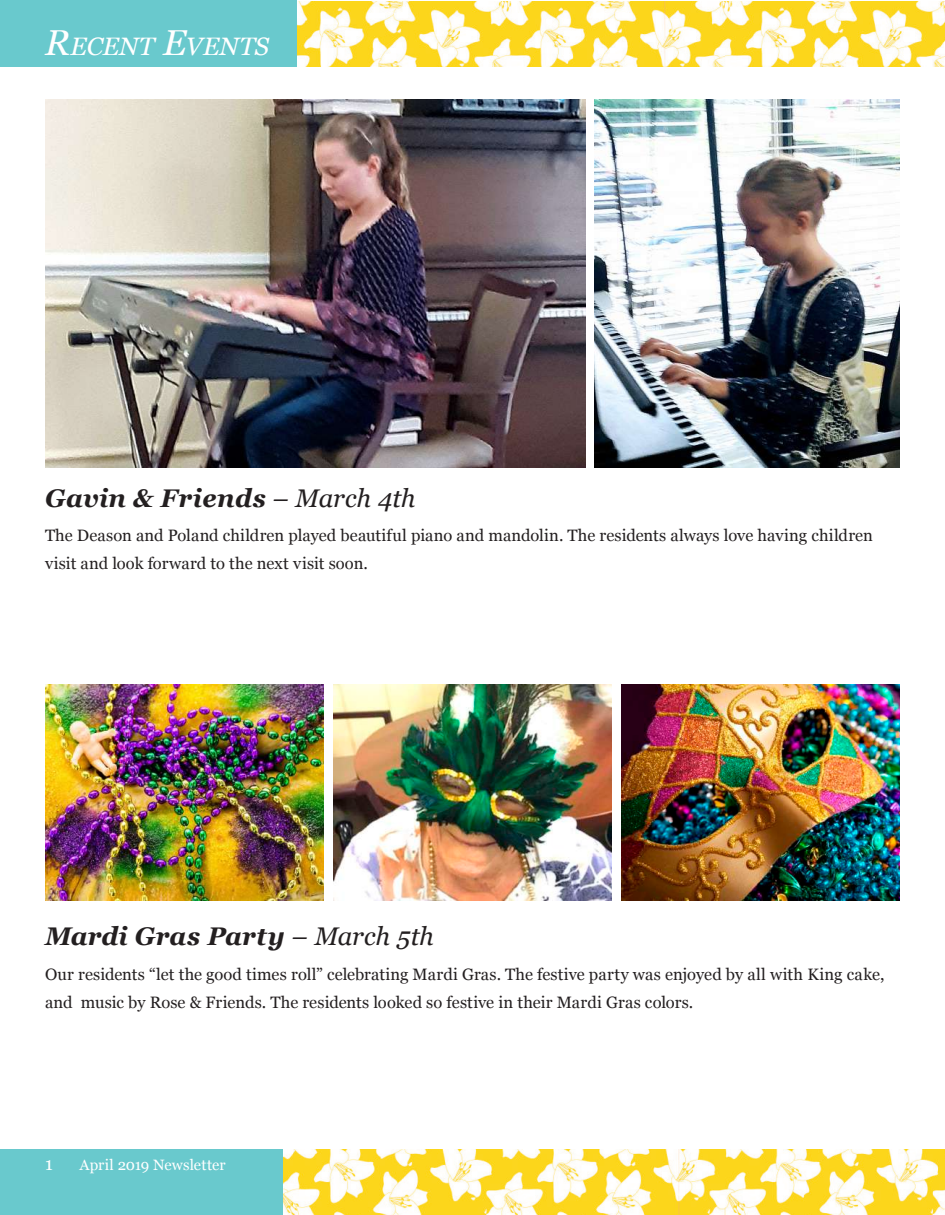
<style>
.page{position:relative;width:945px;height:1215px;background:#fff}
.page>*{position:absolute;margin:0;border:0;box-sizing:border-box;transform-origin:0 0}
.t1{font:italic 700 25.5px "Georgia";letter-spacing:.01em;color:#231f20}
.t2{font:italic 25.2px "Georgia";color:#fff}
.t3{font:18px "Georgia";color:#fff}
.t4{font:16.5px/28.5px "Georgia";letter-spacing:.005em;color:#231f20}
.t5{font:15px "Georgia";color:#fff}
.s1{font-size:36px}
.s2{font-weight:400}
</style>
<div class="page">
<img style="left:296px;top:2px;width:649px;height:64px">
<img style="left:283px;top:1149px;width:662px;height:66px">
<div style="left:0;top:1149px;width:283px;height:66px;background:#69c9cd"></div>
<img style="left:45px;top:100px;width:540px;height:368px">
<img style="left:595px;top:100px;width:305px;height:368px">
<img style="left:45px;top:684px;width:278px;height:216px">
<img style="left:334px;top:684px;width:278px;height:216px">
<img style="left:622px;top:684px;width:278px;height:216px">
<div style="left:0;top:0;width:296px;height:67px;background:#69c9cd"></div>
<h2 class="t2" style="left:45px;top:28px;width:226px"><span class="s1">R</span>ECENT <span class="s1">E</span>VENTS</h2>
<h1 class="t1" style="left:45px;top:479px;width:372px">Gavin &amp; Friends <span class="s2">– March 4th</span></h1>
<p class="t4" style="left:45px;top:520px;width:829px">The Deason and Poland children played beautiful piano and mandolin. The residents always love having children visit and look forward to the next visit soon.</p>
<h1 class="t1" style="left:45px;top:918px;width:390px">Mardi Gras Party <span class="s2">– March 5th</span></h1>
<p class="t4" style="left:45px;top:959px;width:841px">Our residents “let the good times roll” celebrating Mardi Gras. The festive party was enjoyed by all with King cake, and music by Rose &amp; Friends. The residents looked so festive in their Mardi Gras colors.</p>
<p class="t3" style="left:45px;top:1151px;width:9px">1</p>
<p class="t5" style="left:80px;top:1154px;width:148px">April 2019 Newsletter</p>
</div>
